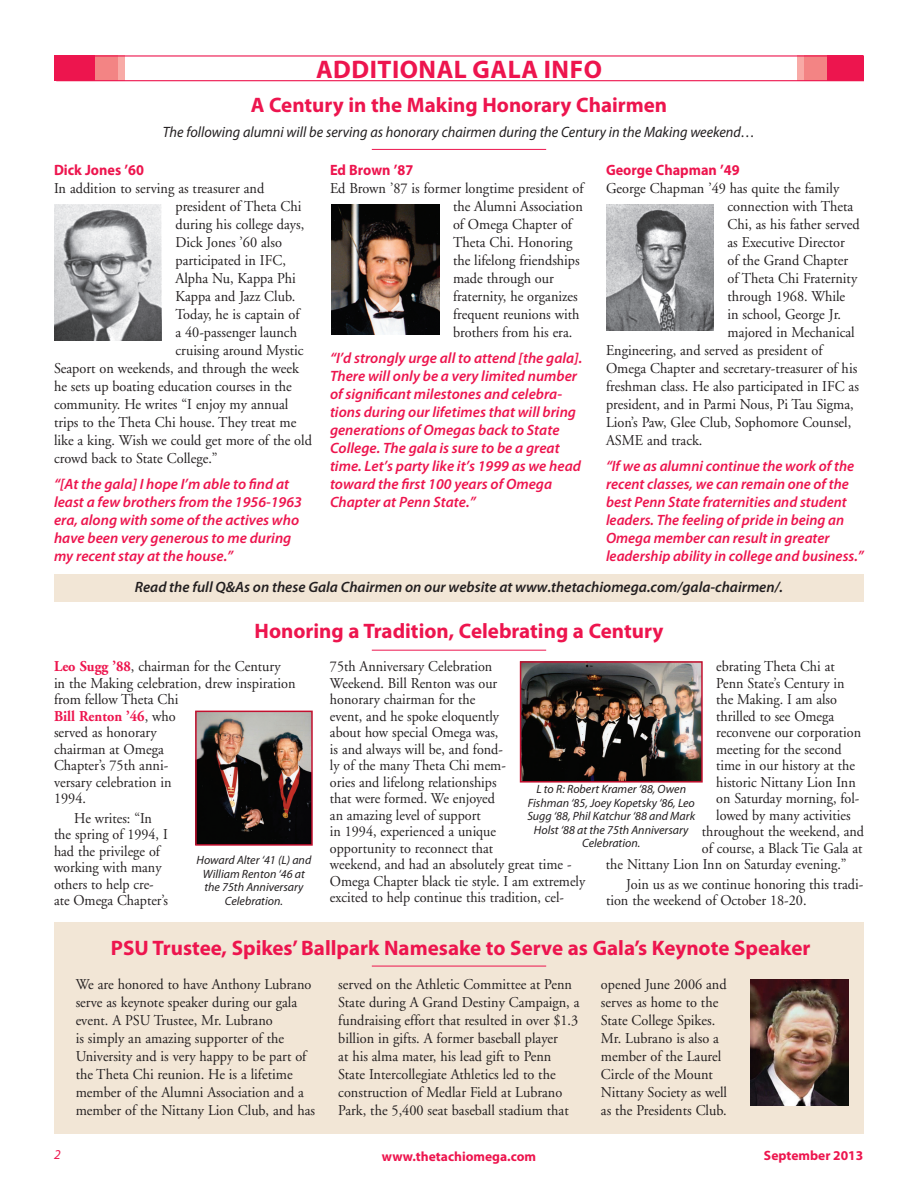
<style>
.page{position:relative;width:918px;height:1188px;background:#fff}
.page>*{position:absolute;margin:0;border:0;box-sizing:border-box;transform-origin:0 0}
.t1{font:700 25.5px "Myriad Pro";letter-spacing:.02em;color:#ed154e}
.t2{font:700 21px "Myriad Pro";color:#ed154e}
.t3{font:15px/18px "Adobe Garamond";color:#231f20;scale:.95 1}
.t4{font:15px/16.5px "Adobe Garamond";color:#231f20;scale:.94 1}
.t5{font:italic 600 15px/18px "Myriad Pro";color:#ed154e}
.t6{font:italic 600 15px "Myriad Pro";color:#231f20}
.t7{font:italic 15px "Myriad Pro";color:#231f20;scale:.95 1}
.t8{font:700 15px "Myriad Pro";color:#ed154e;scale:.95 1}
.t9{font:700 13.5px "Myriad Pro";color:#ed154e}
.t10{font:italic 13.5px "Myriad Pro";color:#ed154e}
.t11{font:italic 12px/13.5px "Myriad Pro";color:#231f20;text-align:center}
.s1{font-weight:700;color:#ed154e}
</style>
<div class="page">
<hr style="left:372px;top:149px;width:174px;height:1px;background:#ed154e">
<hr style="left:372px;top:650px;width:174px;height:1px;background:#ed154e">
<div style="left:89px;top:56px;width:36px;height:25px;background:#f8aaa6"></div>
<div style="left:82px;top:56px;width:36px;height:25px;background:#f38484"></div>
<div style="left:54px;top:56px;width:41px;height:25px;background:#ed154e"></div>
<div style="left:797px;top:56px;width:36px;height:25px;background:#f8aaa6"></div>
<div style="left:804px;top:56px;width:36px;height:25px;background:#f38484"></div>
<div style="left:827px;top:56px;width:36px;height:25px;background:#ed154e"></div>
<div style="left:56px;top:55px;width:808px;height:26px;border:1px solid #ed154e"></div>
<img style="left:54px;top:205px;width:108px;height:136px">
<img style="left:332px;top:205px;width:108px;height:130px">
<img style="left:606px;top:205px;width:108px;height:125px">
<div style="left:54px;top:922px;width:810px;height:212px;background:#f2e6d6"></div>
<div style="left:54px;top:575px;width:810px;height:27px;background:#f2e6d6"></div>
<img style="left:751px;top:980px;width:97px;height:126px">
<hr style="left:372px;top:966px;width:174px;height:1px;background:#ed154e">
<img style="left:198px;top:714px;width:112px;height:129px">
<div style="left:195px;top:711px;width:118px;height:135px;border:2px solid #c3102f"></div>
<img style="left:523px;top:664px;width:177px;height:116px">
<div style="left:520px;top:661px;width:183px;height:122px;border:2px solid #c3102f"></div>
<h1 class="t1" style="left:316px;top:53px;width:287px">Additional Gala Info</h1>
<h2 class="t2" style="left:251px;top:91px;width:418px">A Century in the Making Honorary Chairmen</h2>
<p class="t7" style="left:163px;top:122px;width:625px">The following alumni will be serving as honorary chairmen during the Century in the Making weekend…</p>
<p class="t8" style="left:54px;top:160px;width:96px">Dick Jones ’60</p>
<p class="t3" style="left:54px;top:180px;width:223px">In addition to serving as treasurer and</p>
<p class="t3" style="left:175px;top:198px;width:134px">president of Theta Chi</p>
<p class="t3" style="left:175px;top:216px;width:137px">during his college days,</p>
<p class="t3" style="left:175px;top:234px;width:114px">Dick Jones ’60 also</p>
<p class="t3" style="left:175px;top:252px;width:118px">participated in IFC,</p>
<p class="t3" style="left:175px;top:270px;width:128px">Alpha Nu, Kappa Phi</p>
<p class="t3" style="left:175px;top:288px;width:128px">Kappa and Jazz Club.</p>
<p class="t3" style="left:175px;top:306px;width:132px">Today, he is captain of</p>
<p class="t3" style="left:175px;top:324px;width:129px">a 40-passenger launch</p>
<p class="t3" style="left:175px;top:342px;width:136px">cruising around Mystic</p>
<p class="t3" style="left:54px;top:360px;width:259px">Seaport on weekends, and through the week</p>
<p class="t3" style="left:54px;top:378px;width:252px">he sets up boating education courses in the</p>
<p class="t3" style="left:54px;top:396px;width:248px">community. He writes “I enjoy my annual</p>
<p class="t3" style="left:54px;top:414px;width:257px">trips to the Theta Chi house. They treat me</p>
<p class="t3" style="left:54px;top:432px;width:273px">like a king. Wish we could get more of the old</p>
<p class="t3" style="left:54px;top:450px;width:174px">crowd back to State College.”</p>
<p class="t5" style="left:54px;top:474px;width:249px">“[At the gala] I hope I’m able to find at least a few brothers from the 1956-1963 era, along with some of the actives who have been very generous to me during my recent stay at the house.”</p>
<p class="t8" style="left:330px;top:160px;width:89px">Ed Brown ’87</p>
<p class="t3" style="left:453px;top:180px;width:139px;text-indent:-123px">Ed Brown ’87 is former longtime president of the Alumni Association of Omega Chapter of<br>Theta Chi. Honoring the lifelong friendships made through our fraternity, he organizes frequent reunions with brothers from his era.</p>
<p class="t5" style="left:330px;top:348px;width:254px">“I’d strongly urge all to attend [the gala].<br>There will only be a very limited number of significant milestones and celebra&shy;tions during our lifetimes that will bring generations of Omegas back to State College. The gala is sure to be a great time. Let’s party like it’s 1999 as we head toward the first 100 years of Omega Chapter at Penn State.”</p>
<p class="t8" style="left:606px;top:160px;width:142px">George Chapman ’49</p>
<p class="t3" style="left:606px;top:180px;width:247px">George Chapman ’49 has quite the family</p>
<p class="t3" style="left:727px;top:198px;width:134px">connection with Theta</p>
<p class="t3" style="left:727px;top:216px;width:141px">Chi, as his father served</p>
<p class="t3" style="left:727px;top:234px;width:125px">as Executive Director</p>
<p class="t3" style="left:727px;top:252px;width:129px">of the Grand Chapter</p>
<p class="t3" style="left:727px;top:270px;width:138px">of Theta Chi Fraternity</p>
<p class="t3" style="left:727px;top:288px;width:126px">through 1968. While</p>
<p class="t3" style="left:727px;top:306px;width:121px">in school, George Jr.</p>
<p class="t3" style="left:727px;top:324px;width:135px">majored in Mechanical</p>
<p class="t3" style="left:606px;top:342px;width:229px">Engineering, and served as president of</p>
<p class="t3" style="left:606px;top:360px;width:266px">Omega Chapter and secretary-treasurer of his</p>
<p class="t3" style="left:606px;top:378px;width:268px">freshman class. He also participated in IFC as</p>
<p class="t3" style="left:606px;top:396px;width:262px">president, and in Parmi Nous, Pi Tau Sigma,</p>
<p class="t3" style="left:606px;top:414px;width:260px">Lion’s Paw, Glee Club, Sophomore Counsel,</p>
<p class="t3" style="left:606px;top:432px;width:103px">ASME and track.</p>
<p class="t5" style="left:606px;top:456px;width:259px">“If we as alumni continue the work of the recent classes, we can remain one of the best Penn State fraternities and student leaders. The feeling of pride in being an Omega member can result in greater leadership ability in college and business.”</p>
<p class="t6" style="left:135px;top:578px;width:650px">Read the full Q&amp;As on these Gala Chairmen on our website at www.thetachiomega.com/gala-chairmen/.</p>
<h2 class="t2" style="left:255px;top:617px;width:410px">Honoring a Tradition, Celebrating a Century</h2>
<p class="t3" style="left:54px;top:659px;width:256px;line-height:16.5px"><span class="s1">Leo Sugg ’88</span>, chairman for the Century in the Making celebration, drew inspiration from fellow Theta Chi<br><span class="s1">Bill Renton ’46</span>, who<br>served as honorary<br>chairman at Omega<br>Chapter’s 75th anni-<br>versary celebration in<br>1994.</p>
<p class="t4" style="left:54px;top:810px;width:123px;text-indent:20px">He writes: “In the spring of 1994, I had the privilege of working with many others to help cre&shy;ate Omega Chapter’s</p>
<p class="t11" style="left:197px;top:853px;width:116px">Howard Alter ‘41 (L) and<br>William Renton ‘46 at the 75th Anniversary<br>Celebration.</p>
<p class="t4" style="left:330px;top:659px;width:273px">75th Anniversary Celebration<br>Weekend. Bill Renton was our<br>honorary chairman for the<br>event, and he spoke eloquently<br>about how special Omega was,<br>is and always will be, and fond-<br>ly of the many Theta Chi mem-<br>ories and lifelong relationships<br>that were formed. We enjoyed<br>an amazing level of support<br>in 1994, experienced a unique<br>opportunity to reconnect that<br>weekend, and had an absolutely great time -<br>Omega Chapter black tie style. I am extremely excited to help continue this tradition, cel-</p>
<p class="t4" style="left:716px;top:659px;width:128px">ebrating Theta Chi at</p>
<p class="t4" style="left:716px;top:675px;width:138px">Penn State’s Century in</p>
<p class="t4" style="left:716px;top:692px;width:130px">the Making. I am also</p>
<p class="t4" style="left:716px;top:708px;width:127px">thrilled to see Omega</p>
<p class="t4" style="left:716px;top:725px;width:156px">reconvene our corporation</p>
<p class="t4" style="left:716px;top:741px;width:135px">meeting for the second</p>
<p class="t4" style="left:716px;top:758px;width:149px">time in our history at the</p>
<p class="t4" style="left:716px;top:774px;width:150px">historic Nittany Lion Inn</p>
<p class="t4" style="left:716px;top:791px;width:154px">on Saturday morning, fol-</p>
<p class="t4" style="left:716px;top:807px;width:144px">lowed by many activities</p>
<p class="t4" style="left:702px;top:824px;width:174px">throughout the weekend, and</p>
<p class="t4" style="left:702px;top:840px;width:172px">of course, a Black Tie Gala at</p>
<p class="t4" style="left:606px;top:857px;width:258px">the Nittany Lion Inn on Saturday evening.”</p>
<p class="t3" style="left:606px;top:876px;width:272px;line-height:16.5px;text-indent:20px">Join us as we continue honoring this tradi&shy;tion the weekend of October 18-20.</p>
<p class="t11" style="left:527px;top:782px;width:169px">L to R: Robert Kramer ‘88, Owen<br>Fishman ‘85, Joey Kopetsky ‘86, Leo<br>Sugg ‘88, Phil Katchur ‘88 and Mark<br>Holst ‘88 at the 75th Anniversary<br>Celebration.</p>
<h2 class="t2" style="left:111px;top:934px;width:701px">PSU Trustee, Spikes’ Ballpark Namesake to Serve as Gala’s Keynote Speaker</h2>
<p class="t3" style="left:76px;top:976px;width:254px">We are honored to have Anthony Lubrano serve as keynote speaker during our gala event. A PSU Trustee, Mr. Lubrano<br>is simply an amazing supporter of the University and is very happy to be part of the Theta Chi reunion. He is a lifetime member of the Alumni Association and a member of the Nittany Lion Club, and has</p>
<p class="t3" style="left:338px;top:976px;width:255px">served on the Athletic Committee at Penn State during A Grand Destiny Campaign, a fundraising effort that resulted in over $1.3 billion in gifts. A former baseball player<br>at his alma mater, his lead gift to Penn State Intercollegiate Athletics led to the construction of Medlar Field at Lubrano Park, the 5,400 seat baseball stadium that</p>
<p class="t3" style="left:601px;top:976px;width:134px">opened June 2006 and serves as home to the<br>State College Spikes.<br>Mr. Lubrano is also a member of the Laurel<br>Circle of the Mount<br>Nittany Society as well as the Presidents Club.</p>
<p class="t10" style="left:54px;top:1146px;width:8px">2</p>
<p class="t9" style="left:382px;top:1147px;width:156px">www.thetachiomega.com</p>
<p class="t9" style="left:764px;top:1147px;width:101px">September 2013</p>
</div>
